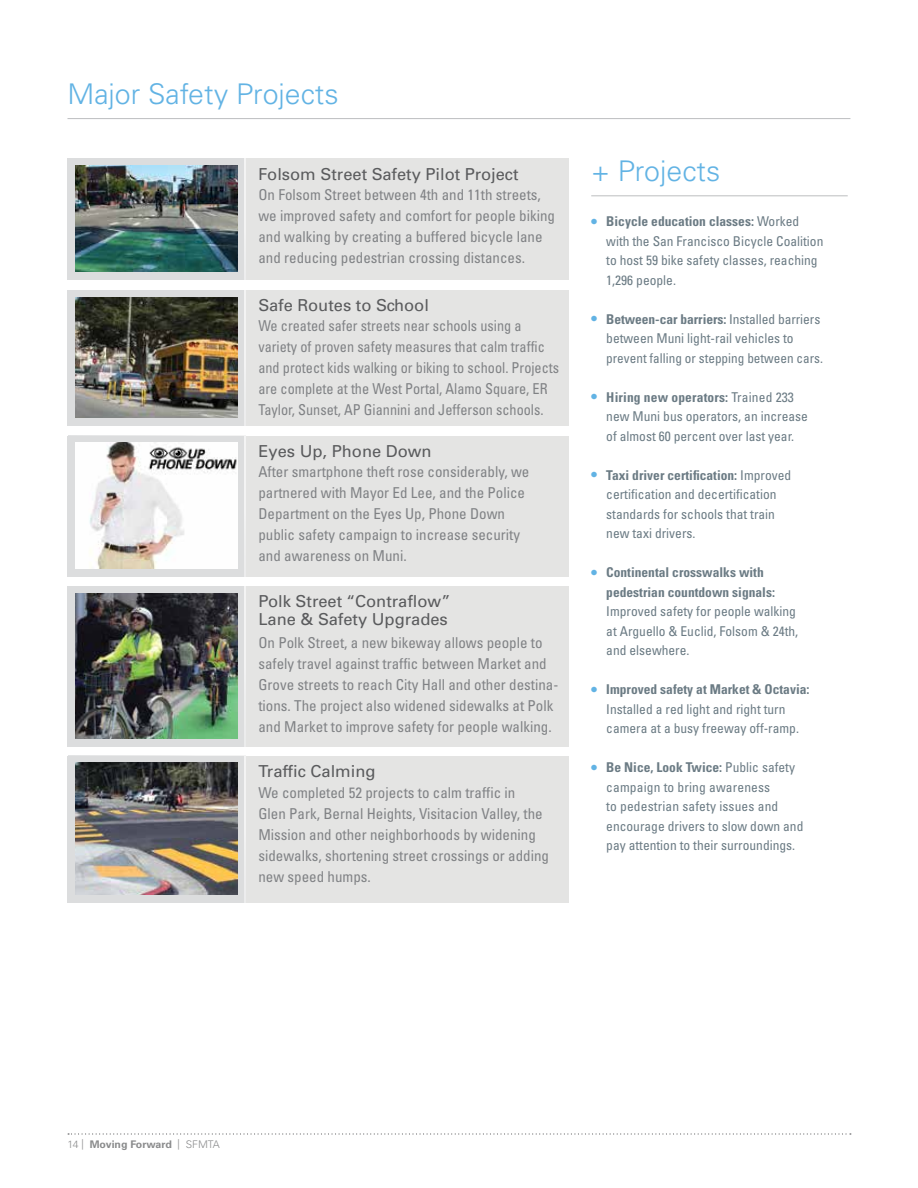
<style>
.page{position:relative;width:918px;height:1188px;background:#fff}
.page>*{position:absolute;margin:0;border:0;box-sizing:border-box;transform-origin:0 0}
.t1{font:300 28.5px "Univers";color:#62b3e4}
.t2{font:16.5px/18px "Univers";color:#5a5b5d}
.t3{font:condensed 15px/21px "Univers";color:#808285}
.t4{font:condensed 15px/21px "Univers";color:#808285;scale:.95 1}
.t5{font:condensed 13.5px/19.5px "Univers";color:#6b7b84}
.t6{font:700 condensed 13.5px/19.5px "Univers";color:#6b7b84}
.t7{font:700 10.5px "Univers";color:#8a8b8c}
.s1{font-size:18px;color:#62b3e4}
.s2{font-weight:700}
.s3{font-weight:400;font-size:18px;color:#62b3e4}
.s4{font-weight:300}
</style>
<div class="page">
<svg style="left:68px;top:1133px;width:783px;height:2px"></svg>
<div style="left:226px;top:159px;width:343px;height:121px;background:#e4e4e3"></div>
<div style="left:68px;top:159px;width:176px;height:121px;background:#dcddde"></div>
<div style="left:226px;top:290px;width:343px;height:136px;background:#e4e4e3"></div>
<div style="left:68px;top:290px;width:176px;height:136px;background:#dcddde"></div>
<div style="left:226px;top:436px;width:343px;height:141px;background:#e4e4e3"></div>
<div style="left:68px;top:436px;width:176px;height:141px;background:#dcddde"></div>
<div style="left:226px;top:586px;width:343px;height:160px;background:#e4e4e3"></div>
<div style="left:68px;top:586px;width:176px;height:160px;background:#dcddde"></div>
<img style="left:75px;top:166px;width:163px;height:106px">
<img style="left:75px;top:297px;width:163px;height:121px">
<img style="left:75px;top:593px;width:163px;height:145px">
<div style="left:226px;top:756px;width:343px;height:146px;background:#e4e4e3"></div>
<div style="left:68px;top:756px;width:176px;height:146px;background:#dcddde"></div>
<img style="left:75px;top:763px;width:163px;height:131px">
<img style="left:75px;top:443px;width:163px;height:126px">
<hr style="left:68px;top:118px;width:782px;height:1px;background:#bcbec0">
<hr style="left:591px;top:196px;width:257px;height:1px;background:#bcbec0">
<h1 class="t1" style="left:68px;top:76px;width:273px">Major Safety Projects</h1>
<p class="t2" style="left:258px;top:165px;width:262px">Folsom Street Safety Pilot Project</p>
<p class="t3" style="left:258px;top:184px;width:298px">On Folsom Street between 4th and 11th streets, we improved safety and comfort for people biking and walking by creating a buffered bicycle lane and reducing pedestrian crossing distances.</p>
<p class="t2" style="left:258px;top:297px;width:172px">Safe Routes to School</p>
<p class="t4" style="left:258px;top:315px;width:318px">We created safer streets near schools using a variety of proven safety measures that calm traffic and protect kids walking or biking to school. Projects are complete at the West Portal, Alamo Square, ER Taylor, Sunset, AP Giannini and Jefferson schools.</p>
<p class="t2" style="left:258px;top:442px;width:175px">Eyes Up, Phone Down</p>
<p class="t3" style="left:258px;top:461px;width:273px">After smartphone theft rose considerably, we partnered with Mayor Ed Lee, and the Police Department on the Eyes Up, Phone Down public safety campaign to increase security and awareness on Muni.</p>
<p class="t2" style="left:258px;top:593px;width:194px">Polk Street “Contraflow”<br>Lane &amp; Safety Upgrades</p>
<p class="t3" style="left:258px;top:632px;width:301px">On Polk Street, a new bikeway allows people to safely travel against traffic between Market and Grove streets to reach City Hall and other destina&shy;tions. The project also widened sidewalks at Polk and Market to improve safety for people walking.</p>
<p class="t2" style="left:258px;top:762px;width:119px">Traffic Calming</p>
<p class="t3" style="left:258px;top:782px;width:292px">We completed 52 projects to calm traffic in<br>Glen Park, Bernal Heights, Visitacion Valley, the Mission and other neighborhoods by widening sidewalks, shortening street crossings or adding new speed humps.</p>
<h1 class="t1" style="left:591px;top:154px;width:131px">+ Projects</h1>
<p class="t5" style="left:606px;top:212px;width:219px;text-indent:-15px"><span class="s1">•</span> <span class="s2">Bicycle education classes:</span> Worked with the San Francisco Bicycle Coalition to host 59 bike safety classes, reaching 1,296 people.</p>
<p class="t5" style="left:606px;top:309px;width:218px;text-indent:-15px"><span class="s1">•</span> <span class="s2">Between-car barriers:</span> Installed barriers between Muni light-rail vehicles to prevent falling or stepping between cars.</p>
<p class="t5" style="left:606px;top:387px;width:203px;text-indent:-15px"><span class="s1">•</span> <span class="s2">Hiring new operators:</span> Trained 233 new Muni bus operators, an increase of almost 60 percent over last year.</p>
<p class="t5" style="left:606px;top:465px;width:186px;text-indent:-15px"><span class="s1">•</span> <span class="s2">Taxi driver certification:</span> Improved certification and decertification standards for schools that train new taxi drivers.</p>
<p class="t6" style="left:606px;top:563px;width:170px;text-indent:-15px"><span class="s3">•</span> Continental crosswalks with pedestrian countdown signals:</p>
<p class="t5" style="left:606px;top:602px;width:193px">Improved safety for people walking at Arguello &amp; Euclid, Folsom &amp; 24th, and elsewhere.</p>
<p class="t5" style="left:606px;top:680px;width:205px;text-indent:-15px"><span class="s1">•</span> <span class="s2">Improved safety at Market &amp; Octavia:<br></span>Installed a red light and right turn camera at a busy freeway off-ramp.</p>
<p class="t5" style="left:606px;top:758px;width:199px;text-indent:-15px"><span class="s1">•</span> <span class="s2">Be Nice, Look Twice:</span> Public safety campaign to bring awareness<br>to pedestrian safety issues and encourage drivers to slow down and pay attention to their surroundings.</p>
<p class="t7" style="left:68px;top:1138px;width:154px"><span class="s4">14 |</span> Moving Forward <span class="s4">| SFMTA</span></p>
</div>
